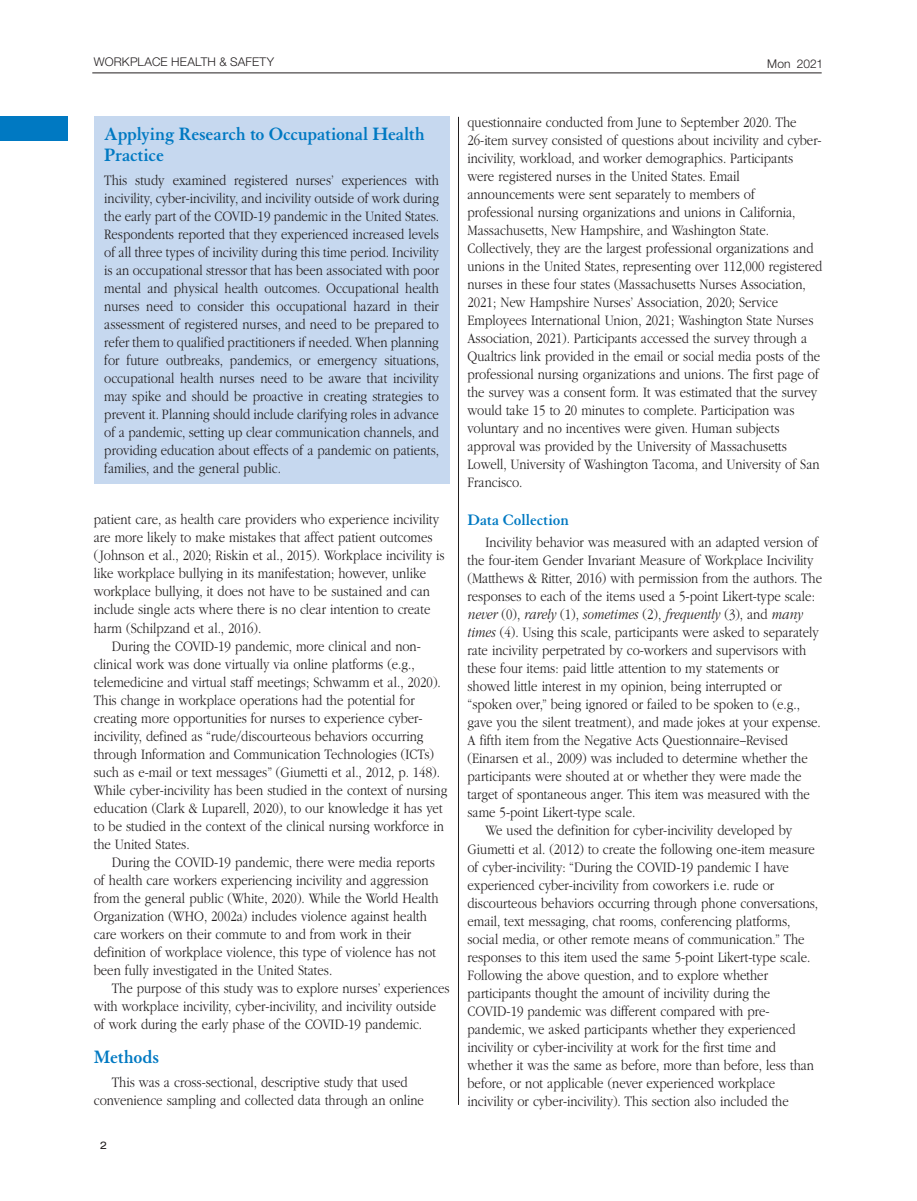
<style>
.page{position:relative;width:917px;height:1201px;background:#fff}
.page>*{position:absolute;margin:0;border:0;box-sizing:border-box;transform-origin:0 0}
.t1{font:700 19.5px/21px "Granjon LT Std";letter-spacing:-.01em;color:#0079c2}
.t2{font:700 16.5px "Granjon LT Std";color:#0079c2}
.t3{font:300 15px/18px "ITC Garamond Std";color:#231f20;text-align:center;scale:.85 1}
.t4{font:italic 300 15px "ITC Garamond Std";color:#231f20;scale:.85 1}
.t5{font:300 12px "Helvetica Neue LT Std";letter-spacing:.015em;color:#231f20}
.t6{font:expanded 10.5px "Helvetica Neue LT Std";color:#231f20}
.s1{font-style:normal}
.s2{font-style:italic}
</style>
<div class="page">
<hr style="left:92px;top:72px;width:729px;height:1px;background:#231f20">
<div style="left:0;top:116px;width:68px;height:25px;background:#0079c2"></div>
<hr style="left:458px;top:117px;width:1px;height:987px;background:#231f20">
<div style="left:94px;top:116px;width:355px;height:367px;background:#c6d8ef"></div>
<p class="t5" style="left:94px;top:55px;width:182px">WORKPLACE HEALTH &amp; SAFETY</p>
<p class="t5" style="left:767px;top:56px;width:57px">MON 2021</p>
<h1 class="t1" style="left:104px;top:123px;width:322px">Applying Research to Occupational Health<br>Practice</h1>
<p class="t3" style="left:104px;top:171px;width:395px;text-align:justify">This study examined registered nurses’ experiences with incivility, cyber-incivility, and incivility outside of work during the early part of the COVID-19 pandemic in the United States.<br>Respondents reported that they experienced increased levels of all three types of incivility during this time period. Incivility is an occupational stressor that has been associated with poor mental and physical health outcomes. Occupational health nurses need to consider this occupational hazard in their assessment of registered nurses, and need to be prepared to refer them to qualified practitioners if needed. When planning for future outbreaks, pandemics, or emergency situations, occupational health nurses need to be aware that incivility may spike and should be proactive in creating strategies to prevent it. Planning should include clarifying roles in advance of a pandemic, setting up clear communication channels, and providing education about effects of a pandemic on patients, families, and the general public.</p>
<p class="t3" style="left:94px;top:510px;width:408px">patient care, as health care providers who experience incivility</p>
<p class="t3" style="left:94px;top:528px;width:400px">are more likely to make mistakes that affect patient outcomes</p>
<p class="t3" style="left:94px;top:546px;width:414px">(Johnson et al., 2020; Riskin et al., 2015). Workplace incivility is</p>
<p class="t3" style="left:94px;top:564px;width:392px">like workplace bullying in its manifestation; however, unlike</p>
<p class="t3" style="left:94px;top:582px;width:397px">workplace bullying, it does not have to be sustained and can</p>
<p class="t3" style="left:94px;top:600px;width:397px">include single acts where there is no clear intention to create</p>
<p class="t3" style="left:94px;top:618px;width:199px">harm (Schilpzand et al., 2016).</p>
<p class="t3" style="left:112px;top:636px;width:365px">During the COVID-19 pandemic, more clinical and non-</p>
<p class="t3" style="left:94px;top:654px;width:379px">clinical work was done virtually via online platforms (e.g.,</p>
<p class="t3" style="left:94px;top:672px;width:410px">telemedicine and virtual staff meetings; Schwamm et al., 2020).</p>
<p class="t3" style="left:94px;top:690px;width:379px">This change in workplace operations had the potential for</p>
<p class="t3" style="left:94px;top:708px;width:388px">creating more opportunities for nurses to experience cyber-</p>
<p class="t3" style="left:94px;top:726px;width:389px">incivility, defined as “rude/discourteous behaviors occurring</p>
<p class="t3" style="left:94px;top:744px;width:402px">through Information and Communication Technologies (ICTs)</p>
<p class="t3" style="left:94px;top:762px;width:409px">such as e-mail or text messages” (Giumetti et al., 2012, p. 148).</p>
<p class="t3" style="left:94px;top:780px;width:417px">While cyber-incivility has been studied in the context of nursing</p>
<p class="t3" style="left:94px;top:798px;width:412px">education (Clark &amp; Luparell, 2020), to our knowledge it has yet</p>
<p class="t3" style="left:94px;top:816px;width:413px">to be studied in the context of the clinical nursing workforce in</p>
<p class="t3" style="left:94px;top:834px;width:114px">the United States.</p>
<p class="t3" style="left:112px;top:852px;width:381px">During the COVID-19 pandemic, there were media reports</p>
<p class="t3" style="left:94px;top:870px;width:395px">of health care workers experiencing incivility and aggression</p>
<p class="t3" style="left:94px;top:888px;width:407px">from the general public (White, 2020). While the World Health</p>
<p class="t3" style="left:94px;top:906px;width:393px">Organization (WHO, 2002a) includes violence against health</p>
<p class="t3" style="left:94px;top:924px;width:375px">care workers on their commute to and from work in their</p>
<p class="t3" style="left:94px;top:942px;width:404px">definition of workplace violence, this type of violence has not</p>
<p class="t3" style="left:94px;top:960px;width:282px">been fully investigated in the United States.</p>
<p class="t3" style="left:112px;top:978px;width:399px">The purpose of this study was to explore nurses’ experiences</p>
<p class="t3" style="left:94px;top:996px;width:404px">with workplace incivility, cyber-incivility, and incivility outside</p>
<p class="t3" style="left:94px;top:1014px;width:388px">of work during the early phase of the COVID-19 pandemic.</p>
<h1 class="t1" style="left:94px;top:1046px;width:67px">Methods</h1>
<p class="t3" style="left:94px;top:1073px;width:390px">This was a cross-sectional, descriptive study that used convenience sampling and collected data through an online</p>
<p class="t6" style="left:100px;top:1138px;width:9px">2</p>
<p class="t3" style="left:467px;top:113px;width:419px;text-align:left">questionnaire conducted from June to September 2020. The 26-item survey consisted of questions about incivility and cyber&shy;incivility, workload, and worker demographics. Participants were registered nurses in the United States. Email announcements were sent separately to members of professional nursing organizations and unions in California, Massachusetts, New Hampshire, and Washington State.<br>Collectively, they are the largest professional organizations and unions in the United States, representing over 112,000 registered nurses in these four states (Massachusetts Nurses Association, 2021; New Hampshire Nurses’ Association, 2020; Service Employees International Union, 2021; Washington State Nurses Association, 2021). Participants accessed the survey through a Qualtrics link provided in the email or social media posts of the professional nursing organizations and unions. The first page of the survey was a consent form. It was estimated that the survey would take 15 to 20 minutes to complete. Participation was voluntary and no incentives were given. Human subjects approval was provided by the University of Massachusetts Lowell, University of Washington Tacoma, and University of San Francisco.</p>
<p class="t2" style="left:467px;top:510px;width:103px">Data Collection</p>
<p class="t3" style="left:485px;top:533px;width:393px">Incivility behavior was measured with an adapted version of</p>
<p class="t3" style="left:467px;top:551px;width:408px">the four-item Gender Invariant Measure of Workplace Incivility</p>
<p class="t3" style="left:467px;top:569px;width:418px">(Matthews &amp; Ritter, 2016) with permission from the authors. The</p>
<p class="t3" style="left:467px;top:587px;width:410px">responses to each of the items used a 5-point Likert-type scale:</p>
<p class="t4" style="left:467px;top:606px;width:396px">never <span class="s1">(0),</span> rarely <span class="s1">(1),</span> sometimes <span class="s1">(2),</span> frequently <span class="s1">(3), and</span> many</p>
<p class="t3" style="left:467px;top:623px;width:415px"><span class="s2">times</span> (4). Using this scale, participants were asked to separately</p>
<p class="t3" style="left:467px;top:641px;width:400px">rate incivility perpetrated by co-workers and supervisors with</p>
<p class="t3" style="left:467px;top:659px;width:368px">these four items: paid little attention to my statements or</p>
<p class="t3" style="left:467px;top:677px;width:371px">showed little interest in my opinion, being interrupted or</p>
<p class="t3" style="left:467px;top:695px;width:393px">“spoken over,” being ignored or failed to be spoken to (e.g.,</p>
<p class="t3" style="left:467px;top:713px;width:417px">gave you the silent treatment), and made jokes at your expense.</p>
<p class="t3" style="left:467px;top:731px;width:378px">A fifth item from the Negative Acts Questionnaire–Revised</p>
<p class="t3" style="left:467px;top:749px;width:402px">(Einarsen et al., 2009) was included to determine whether the</p>
<p class="t3" style="left:467px;top:767px;width:394px">participants were shouted at or whether they were made the</p>
<p class="t3" style="left:467px;top:785px;width:404px">target of spontaneous anger. This item was measured with the</p>
<p class="t3" style="left:467px;top:803px;width:199px">same 5-point Likert-type scale.</p>
<p class="t3" style="left:485px;top:821px;width:362px">We used the definition for cyber-incivility developed by</p>
<p class="t3" style="left:467px;top:839px;width:410px">Giumetti et al. (2012) to create the following one-item measure</p>
<p class="t3" style="left:467px;top:857px;width:379px">of cyber-incivility: “During the COVID-19 pandemic I have</p>
<p class="t3" style="left:467px;top:875px;width:362px">experienced cyber-incivility from coworkers i.e. rude or</p>
<p class="t3" style="left:467px;top:893px;width:414px">discourteous behaviors occurring through phone conversations,</p>
<p class="t3" style="left:467px;top:911px;width:381px">email, text messaging, chat rooms, conferencing platforms,</p>
<p class="t3" style="left:467px;top:929px;width:398px">social media, or other remote means of communication.” The</p>
<p class="t3" style="left:467px;top:947px;width:405px">responses to this item used the same 5-point Likert-type scale.</p>
<p class="t3" style="left:467px;top:965px;width:355px">Following the above question, and to explore whether</p>
<p class="t3" style="left:467px;top:983px;width:358px">participants thought the amount of incivility during the</p>
<p class="t3" style="left:467px;top:1001px;width:357px">COVID-19 pandemic was different compared with pre-</p>
<p class="t3" style="left:467px;top:1019px;width:387px">pandemic, we asked participants whether they experienced</p>
<p class="t3" style="left:467px;top:1037px;width:364px">incivility or cyber-incivility at work for the first time and</p>
<p class="t3" style="left:467px;top:1055px;width:409px">whether it was the same as before, more than before, less than</p>
<p class="t3" style="left:467px;top:1073px;width:363px">before, or not applicable (never experienced workplace</p>
<p class="t3" style="left:467px;top:1091px;width:379px">incivility or cyber-incivility). This section also included the</p>
</div>
